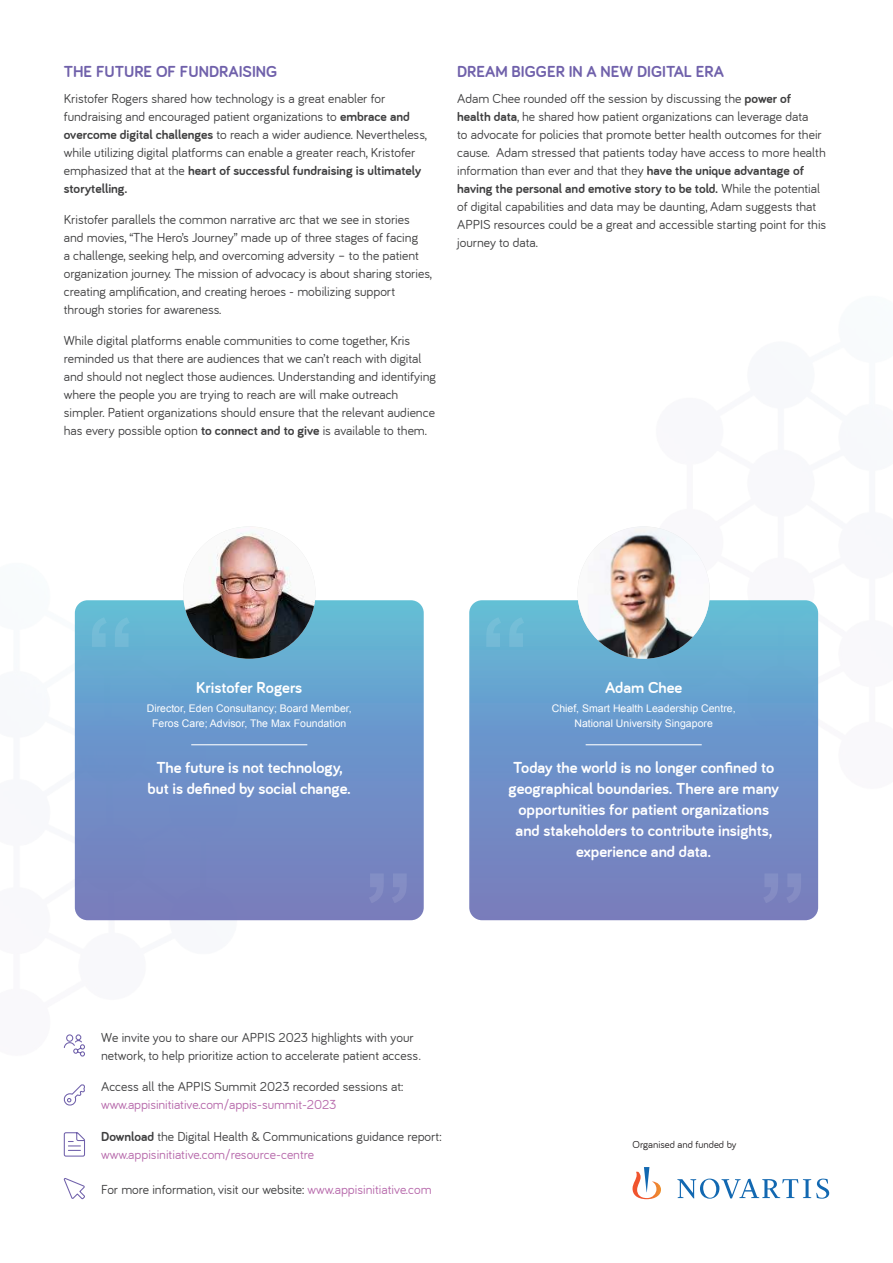
<style>
.page{position:relative;width:893px;height:1263px;background:#fff}
.page>*{position:absolute;margin:0;border:0;box-sizing:border-box;transform-origin:0 0}
.t1{font:700 16.5px/21px "Bariol";color:#fff;text-align:center}
.t2{font:700 16.5px "Bariol";color:#7061ab}
.t3{font:13.5px/18px "Bariol";color:#3e3e3f}
.t4{font:13.5px "Bariol";letter-spacing:-.005em;color:#b668aa}
.t5{font:10.5px/15px "Arial";color:#fff;text-align:center}
.t6{font:10.5px "Bariol";color:#231f20}
.s1{font-weight:700}
.s2{font-family:"Adobe Ming Std";font-weight:300}
.s3{color:#b668aa}
</style>
<div class="page">
<svg style="left:632px;top:1167px;width:197px;height:32px"></svg>
<div style="left:469px;top:600px;width:349px;height:320px;background:linear-gradient(to bottom,#62b8d7,#7977bc);border-radius:13px"></div>
<svg style="left:486px;top:617px;width:38px;height:30px"></svg>
<svg style="left:763px;top:873px;width:38px;height:30px"></svg>
<hr style="left:586px;top:744px;width:116px;height:1px;background:#fff">
<img style="left:578px;top:526px;width:132px;height:133px;border-radius:66px">
<div style="left:75px;top:600px;width:349px;height:320px;background:linear-gradient(to bottom,#62b8d7,#7877bc);border-radius:13px"></div>
<svg style="left:92px;top:617px;width:38px;height:30px"></svg>
<svg style="left:369px;top:873px;width:38px;height:30px"></svg>
<hr style="left:191px;top:744px;width:116px;height:1px;background:#fff">
<img style="left:183px;top:526px;width:132px;height:133px;border-radius:66px">
<svg style="left:63px;top:1132px;width:22px;height:25px"></svg>
<svg style="left:63px;top:1178px;width:22px;height:22px"></svg>
<svg style="left:63px;top:1084px;width:22px;height:22px"></svg>
<svg style="left:63px;top:1034px;width:22px;height:23px"></svg>
<p class="t2" style="left:64px;top:62px;width:215px">THE FUTURE OF FUNDRAISING</p>
<p class="t3" style="left:64px;top:90px;width:365px">Kristofer Rogers shared how technology is a great enabler for fundraising and encouraged patient organizations to <span class="s1">embrace and overcome digital challenges</span> to reach a wider audience. Nevertheless, while utilizing digital platforms can enable a greater reach, Kristofer emphasized that at the <span class="s1">heart of successful fundraising is ultimately storytelling.</span></p>
<p class="t3" style="left:64px;top:211px;width:370px">Kristofer parallels the common narrative arc that we see in stories and movies, “The Hero’s Journey” made up of three stages of facing<br>a challenge, seeking help, and overcoming adversity – to the patient organization journey. The mission of advocacy is about sharing stories, creating amplification, and creating heroes - mobilizing support through stories for awareness.</p>
<p class="t3" style="left:64px;top:331px;width:374px">While digital platforms enable communities to come together, Kris reminded us that there are audiences that we can’t reach with digital and should not neglect those audiences. Understanding and identifying where the people you are trying to reach are will make outreach simpler. Patient organizations should ensure that the relevant audience has every possible option <span class="s1">to connect and to give</span> is available to them.</p>
<p class="t2" style="left:457px;top:62px;width:268px">DREAM BIGGER IN A NEW DIGITAL ERA</p>
<p class="t3" style="left:457px;top:90px;width:371px">Adam Chee rounded off the session by discussing the <span class="s1">power of health data</span>, he shared how patient organizations can leverage data<br>to advocate for policies that promote better health outcomes for their cause. Adam stressed that patients today have access to more health information than ever and that they <span class="s1">have the unique advantage of having the personal and emotive story to be told.</span> While the potential of digital capabilities and data may be daunting, Adam suggests that APPIS resources could be a great and accessible starting point for this journey to data.</p>
<p class="t1" style="left:196px;top:677px;width:107px">Kristofer Rogers</p>
<p class="t5" style="left:147px;top:701px;width:206px">Director, Eden Consultancy; Board Member,<br>Feros Care; Advisor, The Max Foundation</p>
<p class="t1" style="left:148px;top:757px;width:205px">The future is not technology, but is defined by social change.</p>
<p class="t1" style="left:605px;top:677px;width:79px">Adam Chee</p>
<p class="t5" style="left:552px;top:701px;width:185px">Chief, Smart Health Leadership Centre,<br>National University Singapore</p>
<p class="t1" style="left:508px;top:757px;width:272px">Today the world is no longer confined to geographical boundaries. There are many opportunities for patient organizations and stakeholders to contribute insights, experience and data.</p>
<p class="t3" style="left:101px;top:1028px;width:322px">We invite you to share our APPIS 2023 highlights with your network, to help prioritize action to accelerate patient access<span class="s2">.</span></p>
<p class="t3" style="left:101px;top:1078px;width:304px">Access all the APPIS Summit 2023 recorded sessions at:</p>
<p class="t4" style="left:101px;top:1097px;width:237px">www.appisinitiative.com/appis-summit-2023</p>
<p class="t3" style="left:101px;top:1127px;width:342px"><span class="s1">Download</span> the Digital Health &amp; Communications guidance report: <span class="s3">www.appisinitiative.com/resource-centre</span></p>
<p class="t3" style="left:101px;top:1180px;width:332px">For more information, visit our website: <span class="s3">www.appisinitiative.com</span></p>
<p class="t6" style="left:632px;top:1138px;width:105px">Organised and funded by</p>
</div>
